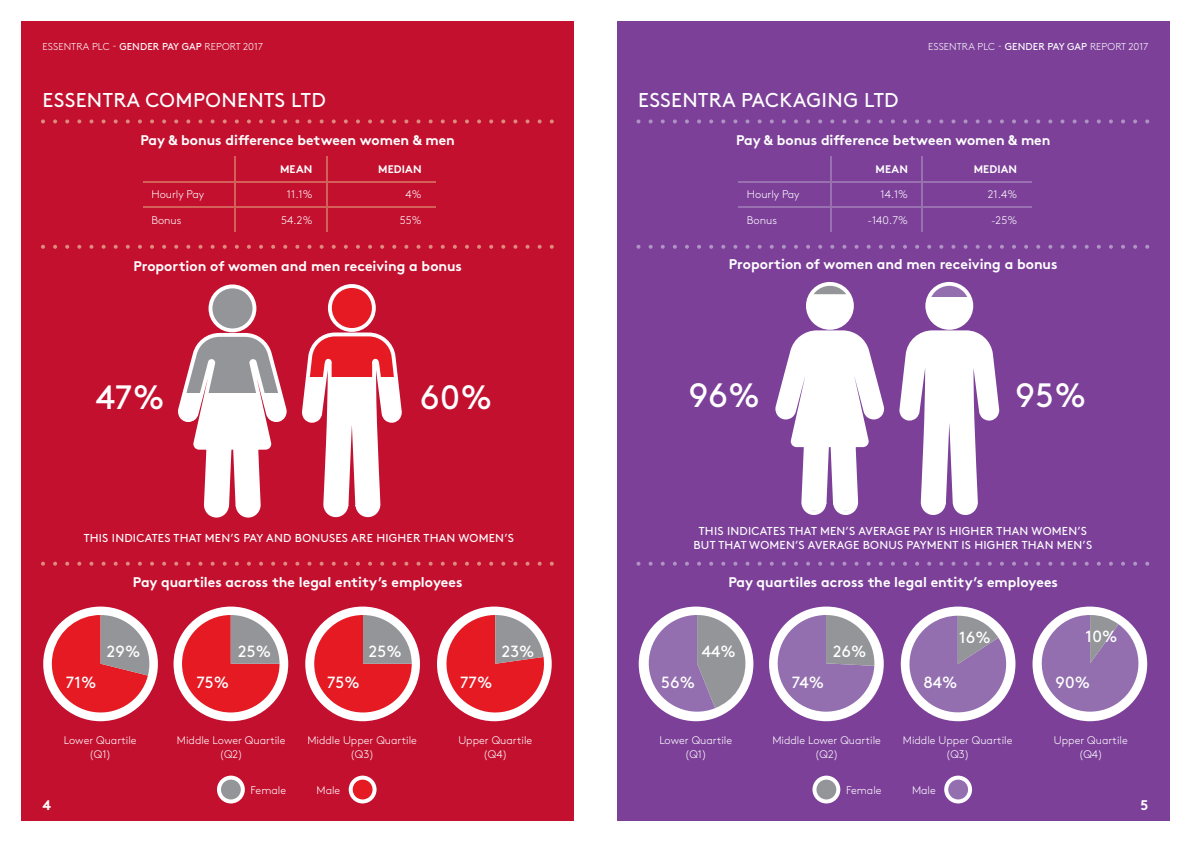
<style>
.page{position:relative;width:1191px;height:842px;background:#fff}
.page>*{position:absolute;margin:0;border:0;box-sizing:border-box;transform-origin:0 0}
.t1{font:33.8px "Brown Pro";color:#fff}
.t2{font:20px "Brown Pro";letter-spacing:.02em;color:#fff}
.t3{font:16.2px "Brown Pro";letter-spacing:.01em;color:#fff}
.t4{font:700 14px "Brown Pro";color:#fff}
.t5{font:11.5px/13.5px "Brown Pro";letter-spacing:.02em;color:#fff;text-align:center}
.t6{font:300 11px/14px "Brown Pro";color:#fff;text-align:center}
.t7{font:700 11px "Brown Pro";letter-spacing:.01em;color:#fff}
.t8{font:300 10px "Brown Pro";letter-spacing:.01em;color:#fff}
.s1{font-weight:400}
</style>
<div class="page">
<div style="left:21px;top:21px;width:553px;height:800px;background:#c3102f"></div>
<div style="left:617px;top:21px;width:552px;height:800px;background:#7c4099"></div>
<svg style="left:41px;top:119px;width:513px;height:4px"></svg>
<svg style="left:41px;top:245px;width:513px;height:4px"></svg>
<svg style="left:41px;top:562px;width:513px;height:4px"></svg>
<svg style="left:217px;top:776px;width:28px;height:27px"></svg>
<svg style="left:349px;top:776px;width:27px;height:27px"></svg>
<div style="left:43px;top:606px;width:115px;height:115px;background:#fff;border-radius:50%"></div>
<svg style="left:47px;top:615px;width:102px;height:102px"></svg>
<div style="left:305px;top:606px;width:115px;height:115px;background:#fff;border-radius:50%"></div>
<svg style="left:314px;top:615px;width:98px;height:97px"></svg>
<div style="left:173px;top:606px;width:115px;height:115px;background:#fff;border-radius:50%"></div>
<svg style="left:182px;top:615px;width:97px;height:97px"></svg>
<div style="left:437px;top:606px;width:115px;height:115px;background:#fff;border-radius:50%"></div>
<svg style="left:443px;top:615px;width:104px;height:101px"></svg>
<svg style="left:636px;top:119px;width:513px;height:4px"></svg>
<svg style="left:636px;top:245px;width:513px;height:4px"></svg>
<svg style="left:636px;top:562px;width:513px;height:4px"></svg>
<svg style="left:812px;top:776px;width:28px;height:27px"></svg>
<svg style="left:944px;top:776px;width:28px;height:27px"></svg>
<div style="left:638px;top:606px;width:115px;height:115px;background:#fff;border-radius:50%"></div>
<svg style="left:642px;top:615px;width:103px;height:103px"></svg>
<svg style="left:900px;top:606px;width:115px;height:115px"></svg>
<svg style="left:902px;top:616px;width:111px;height:103px;background:#a78bbb"></svg>
<div style="left:769px;top:606px;width:114px;height:115px;background:#fff;border-radius:50%"></div>
<svg style="left:776px;top:615px;width:98px;height:98px"></svg>
<div style="left:1032px;top:606px;width:115px;height:115px;background:#fff;border-radius:50%"></div>
<svg style="left:1035px;top:615px;width:109px;height:103px"></svg>
<hr style="left:143px;top:181px;width:92px;height:1px;background:#d46159">
<hr style="left:235px;top:181px;width:92px;height:1px;background:#d46159">
<hr style="left:327px;top:181px;width:109px;height:1px;background:#d46159">
<hr style="left:143px;top:206px;width:92px;height:1px;background:#d46159">
<hr style="left:235px;top:206px;width:92px;height:1px;background:#d46159">
<svg style="left:235px;top:156px;width:1px;height:76px"></svg>
<hr style="left:327px;top:206px;width:109px;height:1px;background:#d46159">
<svg style="left:326px;top:156px;width:1px;height:76px"></svg>
<svg style="left:302px;top:284px;width:100px;height:233px"></svg>
<svg style="left:178px;top:284px;width:109px;height:234px"></svg>
<hr style="left:738px;top:181px;width:93px;height:1px;background:#9971b1">
<hr style="left:831px;top:181px;width:91px;height:1px;background:#9971b1">
<hr style="left:922px;top:181px;width:109px;height:1px;background:#9971b1">
<hr style="left:738px;top:206px;width:93px;height:1px;background:#9971b1">
<hr style="left:831px;top:206px;width:91px;height:1px;background:#9971b1">
<svg style="left:830px;top:156px;width:1px;height:76px"></svg>
<hr style="left:922px;top:206px;width:109px;height:1px;background:#9971b1">
<svg style="left:921px;top:156px;width:1px;height:76px"></svg>
<svg style="left:899px;top:282px;width:100px;height:233px"></svg>
<svg style="left:775px;top:282px;width:109px;height:233px"></svg>
<p class="t8" style="left:43px;top:39px;width:222px">ESSENTRA PLC - <span class="s1">GENDER PAY GAP</span> REPORT 2017</p>
<p class="t8" style="left:928px;top:39px;width:222px">ESSENTRA PLC - <span class="s1">GENDER PAY GAP</span> REPORT 2017</p>
<h2 class="t2" style="left:43px;top:85px;width:285px">ESSENTRA COMPONENTS LTD</h2>
<h2 class="t2" style="left:638px;top:85px;width:262px">ESSENTRA PACKAGING LTD</h2>
<p class="t4" style="left:140px;top:128px;width:316px">Pay &amp; bonus difference between women &amp; men</p>
<p class="t4" style="left:736px;top:128px;width:316px">Pay &amp; bonus difference between women &amp; men</p>
<p class="t7" style="left:280px;top:160px;width:34px">MEAN</p>
<p class="t7" style="left:378px;top:160px;width:45px">MEDIAN</p>
<p class="t7" style="left:875px;top:160px;width:34px">MEAN</p>
<p class="t7" style="left:973px;top:160px;width:45px">MEDIAN</p>
<p class="t6" style="left:151px;top:187px;width:54px">Hourly Pay</p>
<p class="t6" style="left:287px;top:187px;width:27px">11.1%</p>
<p class="t6" style="left:405px;top:187px;width:18px">4%</p>
<p class="t6" style="left:151px;top:212px;width:32px">Bonus</p>
<p class="t6" style="left:281px;top:212px;width:33px">54.2%</p>
<p class="t6" style="left:400px;top:212px;width:23px">55%</p>
<p class="t6" style="left:747px;top:187px;width:54px">Hourly Pay</p>
<p class="t6" style="left:880px;top:187px;width:29px">14.1%</p>
<p class="t6" style="left:988px;top:187px;width:31px">21.4%</p>
<p class="t6" style="left:747px;top:212px;width:32px">Bonus</p>
<p class="t6" style="left:867px;top:212px;width:42px">-140.7%</p>
<p class="t6" style="left:991px;top:212px;width:28px">-25%</p>
<p class="t4" style="left:133px;top:255px;width:330px">Proportion of women and men receiving a bonus</p>
<p class="t4" style="left:729px;top:252px;width:330px">Proportion of women and men receiving a bonus</p>
<h1 class="t1" style="left:96px;top:372px;width:70px">47%</h1>
<h1 class="t1" style="left:420px;top:372px;width:74px">60%</h1>
<h1 class="t1" style="left:689px;top:370px;width:73px">96%</h1>
<h1 class="t1" style="left:1015px;top:370px;width:72px">95%</h1>
<p class="t5" style="left:84px;top:530px;width:432px">THIS INDICATES THAT MEN’S PAY AND BONUSES ARE HIGHER THAN WOMEN’S</p>
<p class="t5" style="left:693px;top:523px;width:400px">THIS INDICATES THAT MEN’S AVERAGE PAY IS HIGHER THAN WOMEN’S<br>BUT THAT WOMEN’S AVERAGE BONUS PAYMENT IS HIGHER THAN MEN’S</p>
<p class="t4" style="left:133px;top:570px;width:331px">Pay quartiles across the legal entity’s employees</p>
<p class="t4" style="left:728px;top:570px;width:331px">Pay quartiles across the legal entity’s employees</p>
<h3 class="t3" style="left:66px;top:670px;width:32px">71%</h3>
<h3 class="t3" style="left:107px;top:638px;width:35px">29%</h3>
<h3 class="t3" style="left:196px;top:670px;width:34px">75%</h3>
<h3 class="t3" style="left:238px;top:638px;width:34px">25%</h3>
<h3 class="t3" style="left:327px;top:670px;width:34px">75%</h3>
<h3 class="t3" style="left:369px;top:638px;width:34px">25%</h3>
<h3 class="t3" style="left:460px;top:670px;width:34px">77%</h3>
<h3 class="t3" style="left:502px;top:638px;width:34px">23%</h3>
<h3 class="t3" style="left:661px;top:670px;width:35px">56%</h3>
<h3 class="t3" style="left:702px;top:638px;width:35px">44%</h3>
<h3 class="t3" style="left:792px;top:670px;width:34px">74%</h3>
<h3 class="t3" style="left:833px;top:638px;width:35px">26%</h3>
<h3 class="t3" style="left:959px;top:624px;width:33px">16%</h3>
<h3 class="t3" style="left:923px;top:670px;width:36px">84%</h3>
<h3 class="t3" style="left:1085px;top:624px;width:33px">10%</h3>
<h3 class="t3" style="left:1055px;top:670px;width:36px">90%</h3>
<p class="t6" style="left:64px;top:732px;width:74px">Lower Quartile (Q1)</p>
<p class="t6" style="left:177px;top:732px;width:110px">Middle Lower Quartile (Q2)</p>
<p class="t6" style="left:307px;top:732px;width:111px">Middle Upper Quartile (Q3)</p>
<p class="t6" style="left:458px;top:732px;width:75px">Upper Quartile (Q4)</p>
<p class="t6" style="left:659px;top:732px;width:74px">Lower Quartile (Q1)</p>
<p class="t6" style="left:772px;top:732px;width:110px">Middle Lower Quartile (Q2)</p>
<p class="t6" style="left:903px;top:732px;width:111px">Middle Upper Quartile (Q3)</p>
<p class="t6" style="left:1053px;top:732px;width:75px">Upper Quartile (Q4)</p>
<p class="t4" style="left:43px;top:794px;width:10px">4</p>
<p class="t6" style="left:251px;top:782px;width:37px">Female</p>
<p class="t6" style="left:316px;top:782px;width:25px">Male</p>
<p class="t6" style="left:846px;top:782px;width:37px">Female</p>
<p class="t6" style="left:912px;top:782px;width:25px">Male</p>
<p class="t4" style="left:1140px;top:794px;width:9px">5</p>
</div>
